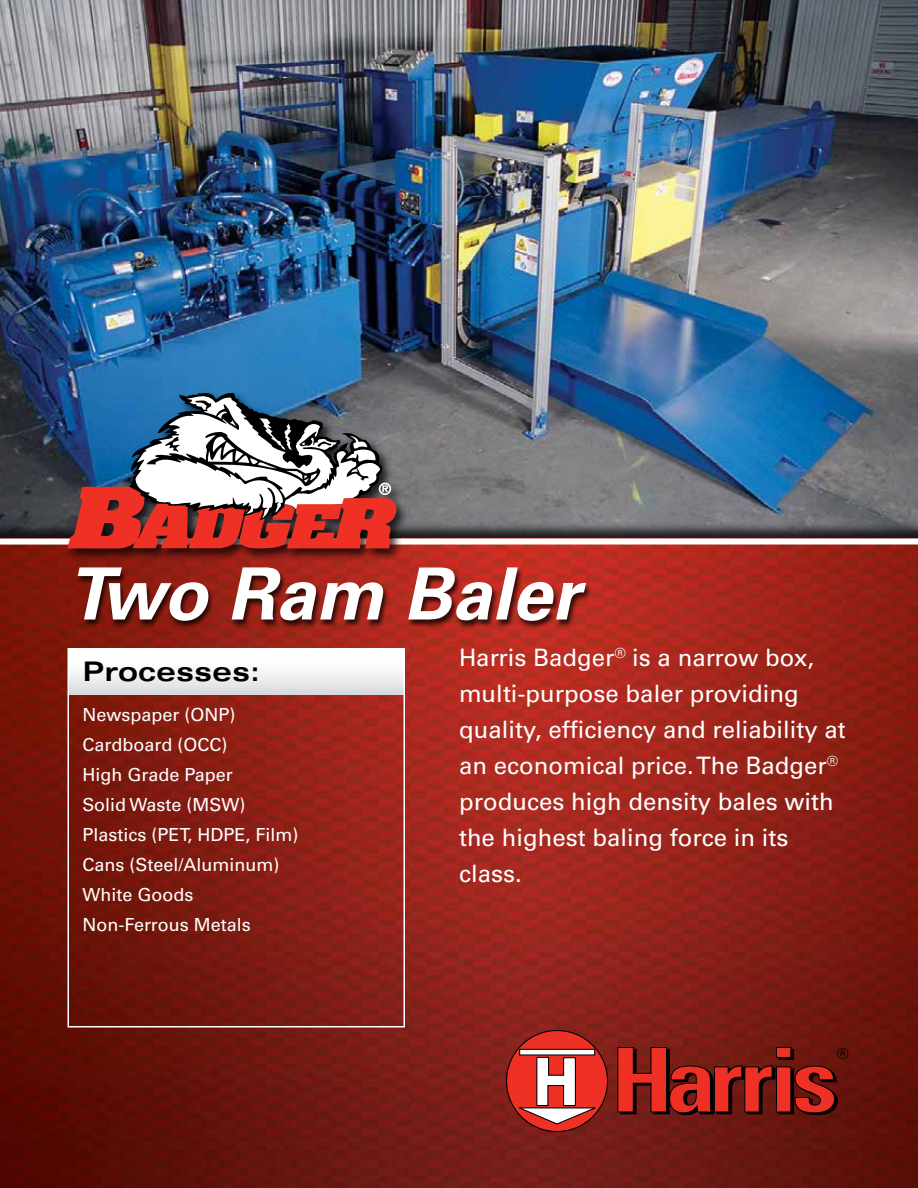
<style>
.page{position:relative;width:918px;height:1188px;background:#fff}
.page>*{position:absolute;margin:0;border:0;box-sizing:border-box;transform-origin:0 0}
.t1{font:italic 700 72px "Univers";color:#fff}
.t2{font:700 expanded 27px "Univers";color:#000}
.t3{font:24px/36px "Univers";color:#fff}
.t4{font:18px/30px "Univers";color:#fff}
.t5{font:14.7px "Univers";color:#000}
</style>
<div class="page">
<img style="left:0;top:0;width:918px;height:522px">
<img style="left:0;top:545px;width:918px;height:643px">
<svg style="left:617px;top:1047px;width:221px;height:69px;background:#911e16"></svg>
<svg style="left:507px;top:1031px;width:101px;height:101px;background:#d72c20"></svg>
<svg style="left:518px;top:1056px;width:82px;height:69px"></svg>
<svg style="left:519px;top:1049px;width:76px;height:6px"></svg>
<div style="left:76px;top:568px;width:517px;height:62px;background:#000;opacity:.75"></div>
<div style="left:66px;top:390px;width:344px;height:172px;background:#000;opacity:.75"></div>
<svg style="left:68px;top:393px;width:329px;height:156px"></svg>
<div style="left:68px;top:649px;width:336px;height:45px;background:linear-gradient(to bottom,#fff,#dedfe0)"></div>
<div style="left:68px;top:648px;width:337px;height:380px;border:2px solid #fff"></div>
<h1 class="t1" style="left:68px;top:552px;width:513px">Two Ram Baler</h1>
<p class="t3" style="left:459px;top:640px;width:388px">Harris Badger<sup>®</sup> is a narrow box, multi-purpose baler providing quality, efficiency and reliability at an economical price. The Badger<sup>® </sup>produces high density bales with the highest baling force in its class.</p>
<p class="t2" style="left:82px;top:656px;width:179px">Processes:</p>
<p class="t4" style="left:82px;top:700px;width:217px">Newspaper (ONP)<br>Cardboard (OCC)<br>High Grade Paper<br>Solid Waste (MSW)<br>Plastics (PET, HDPE, Film)<br>Cans (Steel/Aluminum)<br>White Goods<br>Non-Ferrous Metals</p>
<p class="t5" style="left:837px;top:1045px;width:13px">®</p>
</div>
